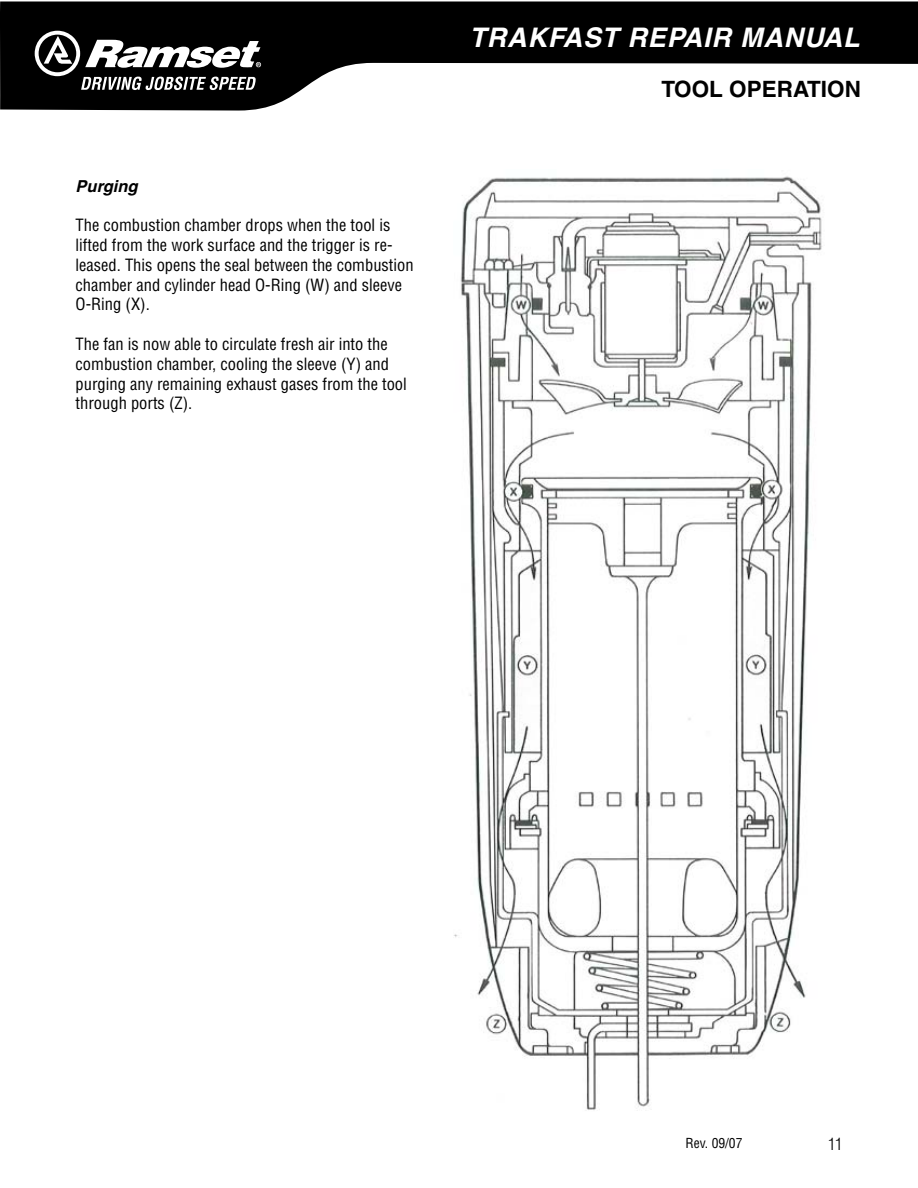
<style>
.page{position:relative;width:918px;height:1188px;background:#fff}
.page>*{position:absolute;margin:0;border:0;box-sizing:border-box;transform-origin:0 0}
.t1{font:italic 700 27px "Helvetica";letter-spacing:.03em;color:#fff}
.t2{font:700 22.5px "Helvetica";color:#000}
.t3{font:condensed 16.5px/19.8px "Helvetica";color:#000}
.t4{font:italic 700 16.5px "Helvetica";color:#000}
.t5{font:italic 300 condensed 16.5px "Helvetica";color:#000}
.t6{font:condensed 13.5px "Helvetica";color:#000}
</style>
<div class="page">
<svg style="left:0;top:2px;width:918px;height:109px;fill:#000"></svg>
<svg style="left:35px;top:31px;width:226px;height:59px"></svg>
<svg style="left:470px;top:1px;width:393px;height:110px"></svg>
<img style="left:454px;top:176px;width:368px;height:934px">
<p class="t4" style="left:76px;top:176px;width:64px">Purging</p>
<p class="t3" style="left:76px;top:215px;width:340px">The combustion chamber drops when the tool is lifted from the work surface and the trigger is re&shy;leased. This opens the seal between the combustion chamber and cylinder head O-Ring (W) and sleeve O-Ring (X).</p>
<p class="t3" style="left:76px;top:334px;width:333px">The fan is now able to circulate fresh air into the combustion chamber, cooling the sleeve (Y) and purging any remaining exhaust gases from the tool through ports (Z).</p>
<h1 class="t1" style="left:470px;top:21px;width:392px">TRAKFAST REPAIR MANUAL</h1>
<h2 class="t2" style="left:661px;top:75px;width:201px">TOOL OPERATION</h2>
<p class="t6" style="left:686px;top:1135px;width:58px">Rev. 09/07</p>
<p class="t5" style="left:828px;top:1134px;width:7px">11</p>
</div>
